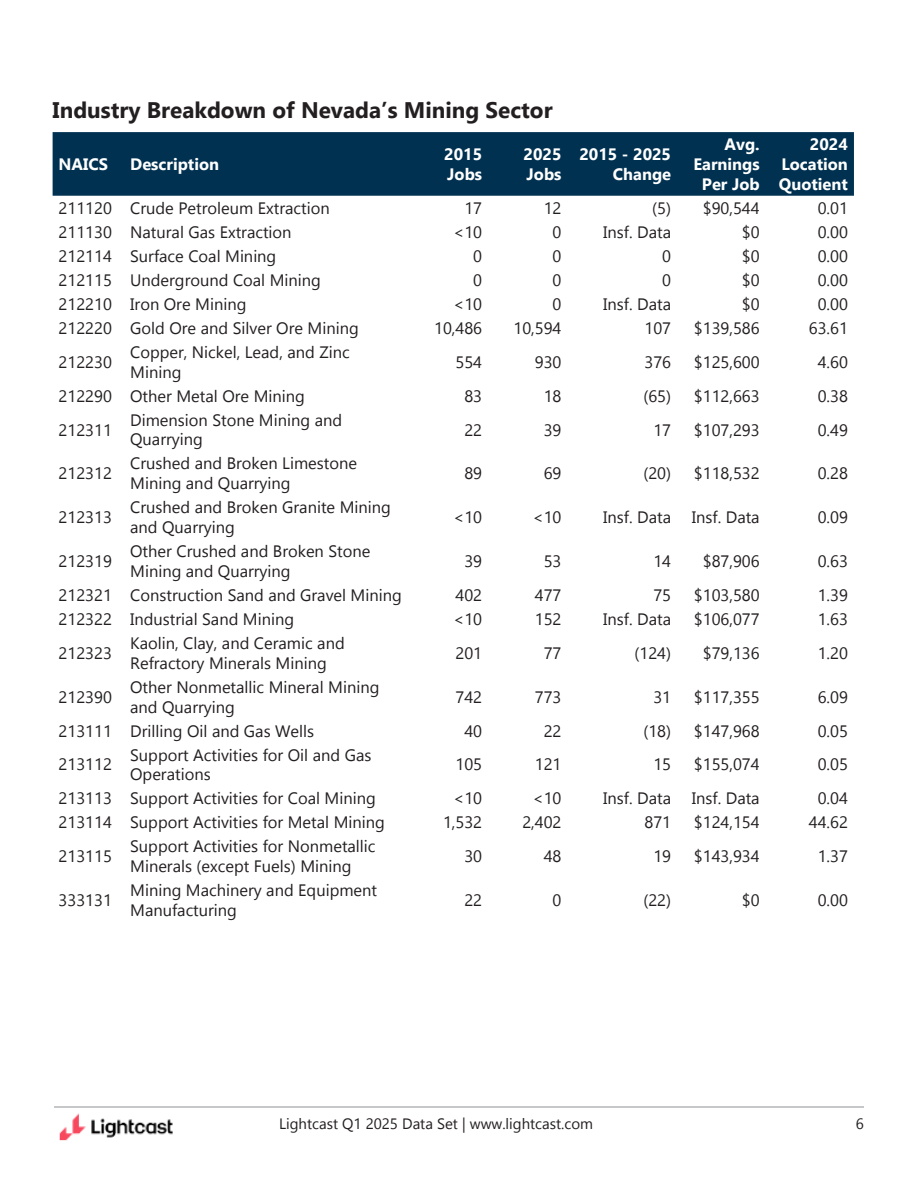
<style>
.page{position:relative;width:918px;height:1188px;background:#fff}
.page>*{position:absolute;margin:0;border:0;box-sizing:border-box;transform-origin:0 0}
.t1{font:700 22.5px "Gadugi";color:#231f20}
.t2{font:16.5px/19.8px "Gadugi";color:#231f20}
.t3{font:700 16.5px/19.8px "Gadugi";color:#fff}
.t4{font:15px "Gadugi";color:#231f20}
</style>
<div class="page">
<hr style="left:54px;top:1107px;width:810px;height:1px;background:#8f9194">
<img style="left:59px;top:1113px;width:114px;height:28px">
<div style="left:53px;top:132px;width:801px;height:64px;background:#003151"></div>
<p class="t1" style="left:53px;top:96px;width:502px">Industry Breakdown of Nevada’s Mining Sector</p>
<p class="t3" style="left:59px;top:154px;width:51px">NAICS</p>
<p class="t3" style="left:130px;top:154px;width:90px">Description</p>
<p class="t3" style="left:444px;top:144px;width:39px">2015<br>Jobs</p>
<p class="t3" style="left:524px;top:144px;width:39px">2025<br>Jobs</p>
<p class="t3" style="left:579px;top:144px;width:93px;text-align:right">2015 - 2025<br>Change</p>
<p class="t3" style="left:693px;top:134px;width:68px;text-align:right">Avg.<br>Earnings<br>Per Job</p>
<p class="t3" style="left:779px;top:134px;width:71px;text-align:justify;text-indent:31px">2024<br>Location Quotient</p>
<p class="t2" style="left:59px;top:198px;width:55px">211120</p>
<p class="t2" style="left:130px;top:198px;width:201px">Crude Petroleum Extraction</p>
<p class="t2" style="left:464px;top:198px;width:19px">17</p>
<p class="t2" style="left:544px;top:198px;width:19px">12</p>
<p class="t2" style="left:652px;top:198px;width:20px">(5)</p>
<p class="t2" style="left:703px;top:198px;width:58px">$90,544</p>
<p class="t2" style="left:818px;top:198px;width:32px">0.01</p>
<p class="t2" style="left:59px;top:222px;width:55px">211130</p>
<p class="t2" style="left:130px;top:222px;width:163px">Natural Gas Extraction</p>
<p class="t2" style="left:453px;top:222px;width:31px">&lt;10</p>
<p class="t2" style="left:553px;top:222px;width:10px">0</p>
<p class="t2" style="left:603px;top:222px;width:69px">Insf. Data</p>
<p class="t2" style="left:742px;top:222px;width:19px">$0</p>
<p class="t2" style="left:818px;top:222px;width:32px">0.00</p>
<p class="t2" style="left:59px;top:246px;width:55px">212114</p>
<p class="t2" style="left:130px;top:246px;width:148px">Surface Coal Mining</p>
<p class="t2" style="left:473px;top:246px;width:10px">0</p>
<p class="t2" style="left:553px;top:246px;width:10px">0</p>
<p class="t2" style="left:662px;top:246px;width:10px">0</p>
<p class="t2" style="left:742px;top:246px;width:19px">$0</p>
<p class="t2" style="left:818px;top:246px;width:32px">0.00</p>
<p class="t2" style="left:59px;top:270px;width:55px">212115</p>
<p class="t2" style="left:130px;top:270px;width:192px">Underground Coal Mining</p>
<p class="t2" style="left:473px;top:270px;width:10px">0</p>
<p class="t2" style="left:553px;top:270px;width:10px">0</p>
<p class="t2" style="left:662px;top:270px;width:10px">0</p>
<p class="t2" style="left:742px;top:270px;width:19px">$0</p>
<p class="t2" style="left:818px;top:270px;width:32px">0.00</p>
<p class="t2" style="left:59px;top:294px;width:55px">212210</p>
<p class="t2" style="left:130px;top:294px;width:118px">Iron Ore Mining</p>
<p class="t2" style="left:453px;top:294px;width:31px">&lt;10</p>
<p class="t2" style="left:553px;top:294px;width:10px">0</p>
<p class="t2" style="left:603px;top:294px;width:69px">Insf. Data</p>
<p class="t2" style="left:742px;top:294px;width:19px">$0</p>
<p class="t2" style="left:818px;top:294px;width:32px">0.00</p>
<p class="t2" style="left:59px;top:318px;width:55px">212220</p>
<p class="t2" style="left:130px;top:318px;width:230px">Gold Ore and Silver Ore Mining</p>
<p class="t2" style="left:434px;top:318px;width:50px">10,486</p>
<p class="t2" style="left:513px;top:318px;width:50px">10,594</p>
<p class="t2" style="left:644px;top:318px;width:28px">107</p>
<p class="t2" style="left:694px;top:318px;width:67px">$139,586</p>
<p class="t2" style="left:809px;top:318px;width:41px">63.61</p>
<p class="t2" style="left:59px;top:352px;width:55px">212230</p>
<p class="t2" style="left:130px;top:342px;width:221px">Copper, Nickel, Lead, and Zinc<br>Mining</p>
<p class="t2" style="left:456px;top:352px;width:28px">554</p>
<p class="t2" style="left:535px;top:352px;width:28px">930</p>
<p class="t2" style="left:644px;top:352px;width:28px">376</p>
<p class="t2" style="left:694px;top:352px;width:67px">$125,600</p>
<p class="t2" style="left:818px;top:352px;width:32px">4.60</p>
<p class="t2" style="left:59px;top:386px;width:55px">212290</p>
<p class="t2" style="left:130px;top:386px;width:176px">Other Metal Ore Mining</p>
<p class="t2" style="left:464px;top:386px;width:19px">83</p>
<p class="t2" style="left:544px;top:386px;width:19px">18</p>
<p class="t2" style="left:643px;top:386px;width:29px">(65)</p>
<p class="t2" style="left:694px;top:386px;width:67px">$112,663</p>
<p class="t2" style="left:818px;top:386px;width:32px">0.38</p>
<p class="t2" style="left:59px;top:420px;width:55px">212311</p>
<p class="t2" style="left:130px;top:410px;width:213px">Dimension Stone Mining and<br>Quarrying</p>
<p class="t2" style="left:464px;top:420px;width:19px">22</p>
<p class="t2" style="left:544px;top:420px;width:19px">39</p>
<p class="t2" style="left:653px;top:420px;width:19px">17</p>
<p class="t2" style="left:694px;top:420px;width:67px">$107,293</p>
<p class="t2" style="left:818px;top:420px;width:32px">0.49</p>
<p class="t2" style="left:59px;top:464px;width:55px">212312</p>
<p class="t2" style="left:130px;top:454px;width:228px">Crushed and Broken Limestone<br>Mining and Quarrying</p>
<p class="t2" style="left:464px;top:464px;width:19px">89</p>
<p class="t2" style="left:544px;top:464px;width:19px">69</p>
<p class="t2" style="left:643px;top:464px;width:29px">(20)</p>
<p class="t2" style="left:694px;top:464px;width:67px">$118,532</p>
<p class="t2" style="left:818px;top:464px;width:32px">0.28</p>
<p class="t2" style="left:59px;top:507px;width:55px">212313</p>
<p class="t2" style="left:130px;top:497px;width:262px">Crushed and Broken Granite Mining and Quarrying</p>
<p class="t2" style="left:453px;top:507px;width:31px">&lt;10</p>
<p class="t2" style="left:532px;top:507px;width:31px">&lt;10</p>
<p class="t2" style="left:603px;top:507px;width:69px">Insf. Data</p>
<p class="t2" style="left:692px;top:507px;width:69px">Insf. Data</p>
<p class="t2" style="left:818px;top:507px;width:32px">0.09</p>
<p class="t2" style="left:59px;top:551px;width:55px">212319</p>
<p class="t2" style="left:130px;top:541px;width:242px">Other Crushed and Broken Stone<br>Mining and Quarrying</p>
<p class="t2" style="left:464px;top:551px;width:19px">39</p>
<p class="t2" style="left:544px;top:551px;width:19px">53</p>
<p class="t2" style="left:653px;top:551px;width:19px">14</p>
<p class="t2" style="left:703px;top:551px;width:58px">$87,906</p>
<p class="t2" style="left:818px;top:551px;width:32px">0.63</p>
<p class="t2" style="left:59px;top:585px;width:55px">212321</p>
<p class="t2" style="left:130px;top:585px;width:273px">Construction Sand and Gravel Mining</p>
<p class="t2" style="left:456px;top:585px;width:28px">402</p>
<p class="t2" style="left:535px;top:585px;width:28px">477</p>
<p class="t2" style="left:653px;top:585px;width:19px">75</p>
<p class="t2" style="left:694px;top:585px;width:67px">$103,580</p>
<p class="t2" style="left:818px;top:585px;width:32px">1.39</p>
<p class="t2" style="left:59px;top:609px;width:55px">212322</p>
<p class="t2" style="left:130px;top:609px;width:165px">Industrial Sand Mining</p>
<p class="t2" style="left:453px;top:609px;width:31px">&lt;10</p>
<p class="t2" style="left:535px;top:609px;width:28px">152</p>
<p class="t2" style="left:603px;top:609px;width:69px">Insf. Data</p>
<p class="t2" style="left:694px;top:609px;width:67px">$106,077</p>
<p class="t2" style="left:818px;top:609px;width:32px">1.63</p>
<p class="t2" style="left:59px;top:643px;width:55px">212323</p>
<p class="t2" style="left:130px;top:633px;width:216px">Kaolin, Clay, and Ceramic and<br>Refractory Minerals Mining</p>
<p class="t2" style="left:456px;top:643px;width:28px">201</p>
<p class="t2" style="left:544px;top:643px;width:19px">77</p>
<p class="t2" style="left:635px;top:643px;width:38px">(124)</p>
<p class="t2" style="left:703px;top:643px;width:58px">$79,136</p>
<p class="t2" style="left:818px;top:643px;width:32px">1.20</p>
<p class="t2" style="left:59px;top:687px;width:55px">212390</p>
<p class="t2" style="left:130px;top:677px;width:251px">Other Nonmetallic Mineral Mining and Quarrying</p>
<p class="t2" style="left:456px;top:687px;width:28px">742</p>
<p class="t2" style="left:535px;top:687px;width:28px">773</p>
<p class="t2" style="left:653px;top:687px;width:19px">31</p>
<p class="t2" style="left:694px;top:687px;width:67px">$117,355</p>
<p class="t2" style="left:818px;top:687px;width:32px">6.09</p>
<p class="t2" style="left:59px;top:721px;width:55px">213111</p>
<p class="t2" style="left:130px;top:721px;width:186px">Drilling Oil and Gas Wells</p>
<p class="t2" style="left:464px;top:721px;width:19px">40</p>
<p class="t2" style="left:544px;top:721px;width:19px">22</p>
<p class="t2" style="left:643px;top:721px;width:29px">(18)</p>
<p class="t2" style="left:694px;top:721px;width:67px">$147,968</p>
<p class="t2" style="left:818px;top:721px;width:32px">0.05</p>
<p class="t2" style="left:59px;top:755px;width:55px">213112</p>
<p class="t2" style="left:130px;top:745px;width:243px">Support Activities for Oil and Gas<br>Operations</p>
<p class="t2" style="left:456px;top:755px;width:28px">105</p>
<p class="t2" style="left:535px;top:755px;width:28px">121</p>
<p class="t2" style="left:653px;top:755px;width:19px">15</p>
<p class="t2" style="left:694px;top:755px;width:67px">$155,074</p>
<p class="t2" style="left:818px;top:755px;width:32px">0.05</p>
<p class="t2" style="left:59px;top:789px;width:55px">213113</p>
<p class="t2" style="left:130px;top:789px;width:247px">Support Activities for Coal Mining</p>
<p class="t2" style="left:453px;top:789px;width:31px">&lt;10</p>
<p class="t2" style="left:532px;top:789px;width:31px">&lt;10</p>
<p class="t2" style="left:603px;top:789px;width:69px">Insf. Data</p>
<p class="t2" style="left:692px;top:789px;width:69px">Insf. Data</p>
<p class="t2" style="left:818px;top:789px;width:32px">0.04</p>
<p class="t2" style="left:59px;top:813px;width:55px">213114</p>
<p class="t2" style="left:130px;top:813px;width:256px">Support Activities for Metal Mining</p>
<p class="t2" style="left:443px;top:813px;width:41px">1,532</p>
<p class="t2" style="left:522px;top:813px;width:41px">2,402</p>
<p class="t2" style="left:644px;top:813px;width:28px">871</p>
<p class="t2" style="left:694px;top:813px;width:67px">$124,154</p>
<p class="t2" style="left:809px;top:813px;width:41px">44.62</p>
<p class="t2" style="left:59px;top:846px;width:55px">213115</p>
<p class="t2" style="left:130px;top:837px;width:247px">Support Activities for Nonmetallic<br>Minerals (except Fuels) Mining</p>
<p class="t2" style="left:464px;top:846px;width:19px">30</p>
<p class="t2" style="left:544px;top:846px;width:19px">48</p>
<p class="t2" style="left:653px;top:846px;width:19px">19</p>
<p class="t2" style="left:694px;top:846px;width:67px">$143,934</p>
<p class="t2" style="left:818px;top:846px;width:32px">1.37</p>
<p class="t2" style="left:59px;top:890px;width:55px">333131</p>
<p class="t2" style="left:130px;top:880px;width:248px">Mining Machinery and Equipment<br>Manufacturing</p>
<p class="t2" style="left:464px;top:890px;width:19px">22</p>
<p class="t2" style="left:553px;top:890px;width:10px">0</p>
<p class="t2" style="left:643px;top:890px;width:29px">(22)</p>
<p class="t2" style="left:742px;top:890px;width:19px">$0</p>
<p class="t2" style="left:818px;top:890px;width:32px">0.00</p>
<p class="t4" style="left:279px;top:1114px;width:316px">Lightcast Q1 2025 Data Set | www.lightcast.com</p>
<p class="t4" style="left:856px;top:1114px;width:10px">6</p>
</div>
